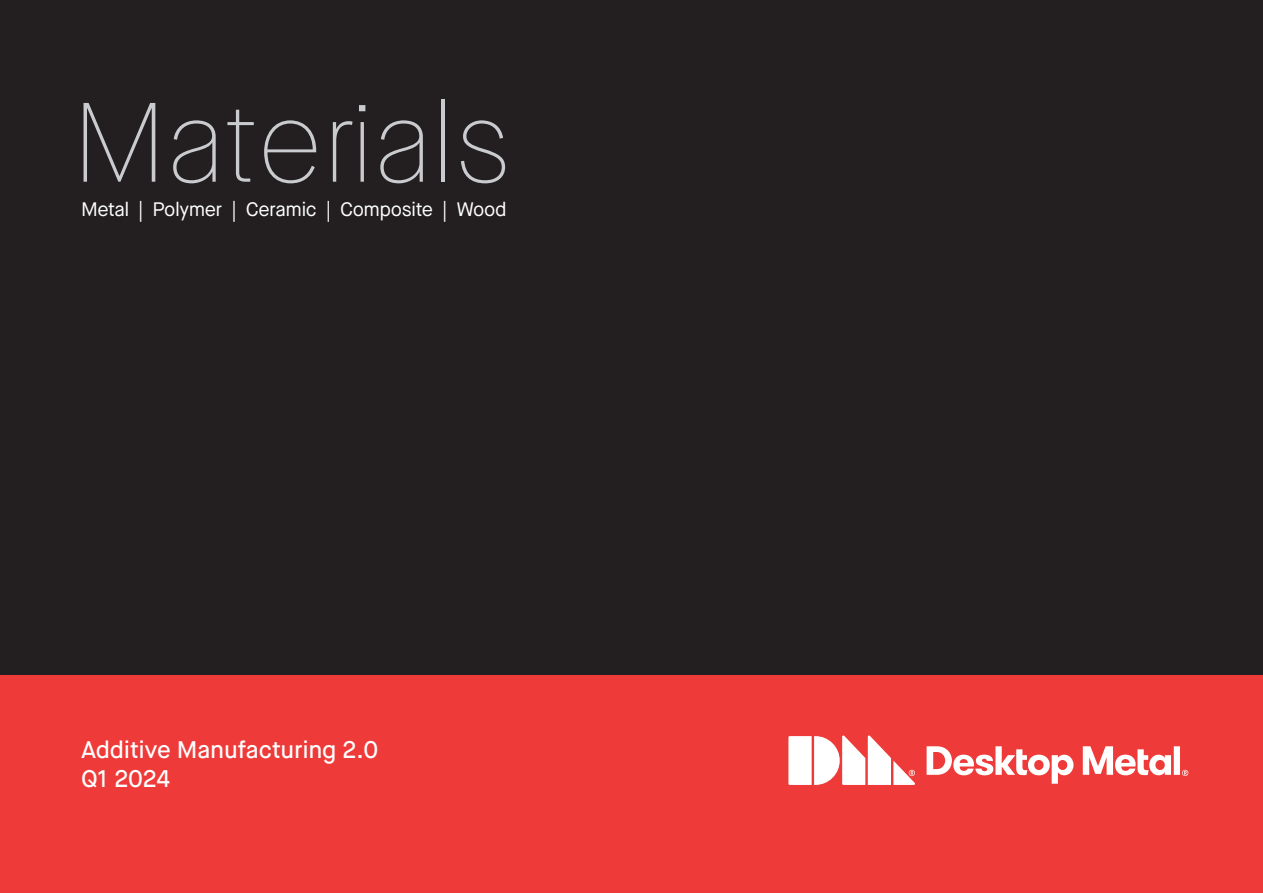
<style>
.page{position:relative;width:1263px;height:893px;background:#231f20}
.page>*{position:absolute;margin:0;border:0;box-sizing:border-box;transform-origin:0 0}
.Mat_Header_Large{font:100 112.5px "Maison Neue";letter-spacing:.01em;color:#c9cbcf}
.Cover_H2{font:500 24px/28.5px "Maison Neue";letter-spacing:-.01em;color:#fff}
.Success_Story_Red_Head{font:19.5px "Maison Neue";letter-spacing:-.025em;color:#fff}
</style>
<div class="page">
<div style="left:0;top:676px;width:1263px;height:217px;background:#ee3b39"></div>
<svg style="left:926px;top:746px;width:262px;height:38px"></svg>
<svg style="left:788px;top:735px;width:127px;height:50px"></svg>
<p class="Mat_Header_Large" style="left:73px;top:72px;width:439px">Materials</p>
<p class="Success_Story_Red_Head" style="left:81px;top:197px;width:427px">Metal | Polymer | Ceramic | Composite | Wood</p>
<p class="Cover_H2" style="left:81px;top:736px;width:299px">Additive Manufacturing 2.0<br>Q1 2024</p>
</div>
